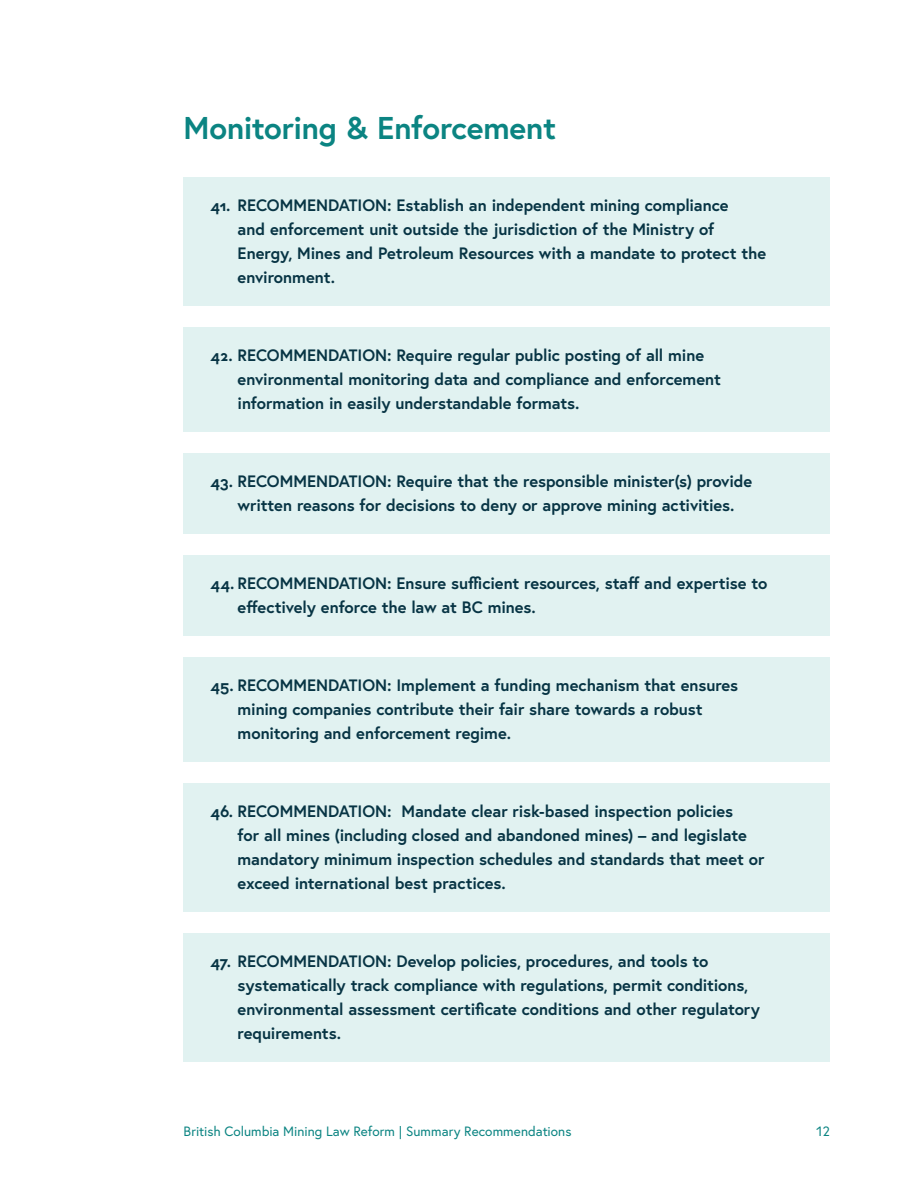
<style>
.page{position:relative;width:918px;height:1188px;background:#fff}
.page>*{position:absolute;margin:0;border:0;box-sizing:border-box;transform-origin:0 0}
.t1{font:700 31.5px "Europa";letter-spacing:-.015em;color:#0b8482}
.recommendation{font:700 16.5px/24px "Europa";letter-spacing:-.005em;color:#073444}
.t2{font:13.5px "Europa";color:#0b8482}
</style>
<div class="page">
<div style="left:184px;top:177px;width:646px;height:129px;background:#e1f2f1"></div>
<div style="left:184px;top:327px;width:646px;height:105px;background:#e1f2f1"></div>
<div style="left:184px;top:453px;width:646px;height:81px;background:#e1f2f1"></div>
<div style="left:184px;top:555px;width:646px;height:81px;background:#e1f2f1"></div>
<div style="left:184px;top:657px;width:646px;height:105px;background:#e1f2f1"></div>
<div style="left:184px;top:783px;width:646px;height:129px;background:#e1f2f1"></div>
<div style="left:184px;top:933px;width:646px;height:129px;background:#e1f2f1"></div>
<p class="t1" style="left:184px;top:107px;width:374px">Monitoring &amp; Enforcement</p>
<p class="recommendation" style="left:238px;top:192px;width:530px;text-indent:-27px">41. RECOMMENDATION: Establish an independent mining compliance<br>and enforcement unit outside the jurisdiction of the Ministry of Energy, Mines and Petroleum Resources with a mandate to protect the environment.</p>
<p class="recommendation" style="left:238px;top:342px;width:485px;text-indent:-27px">42. RECOMMENDATION: Require regular public posting of all mine environmental monitoring data and compliance and enforcement information in easily understandable formats.</p>
<p class="recommendation" style="left:211px;top:468px;width:543px;text-align:center">43. RECOMMENDATION: Require that the responsible minister(s) provide written reasons for decisions to deny or approve mining activities.</p>
<p class="recommendation" style="left:238px;top:570px;width:531px;text-indent:-27px">44. RECOMMENDATION: Ensure sufficient resources, staff and expertise to effectively enforce the law at BC mines.</p>
<p class="recommendation" style="left:238px;top:672px;width:502px;text-indent:-27px">45. RECOMMENDATION: Implement a funding mechanism that ensures mining companies contribute their fair share towards a robust monitoring and enforcement regime.</p>
<p class="recommendation" style="left:238px;top:798px;width:528px;text-indent:-27px">46. RECOMMENDATION: Mandate clear risk-based inspection policies<br>for all mines (including closed and abandoned mines) – and legislate mandatory minimum inspection schedules and standards that meet or exceed international best practices.</p>
<p class="recommendation" style="left:238px;top:948px;width:524px;text-indent:-27px">47. RECOMMENDATION: Develop policies, procedures, and tools to systematically track compliance with regulations, permit conditions, environmental assessment certificate conditions and other regulatory requirements.</p>
<p class="t2" style="left:184px;top:1123px;width:389px">British Columbia Mining Law Reform | Summary Recommendations</p>
<p class="t2" style="left:816px;top:1123px;width:16px">12</p>
</div>
